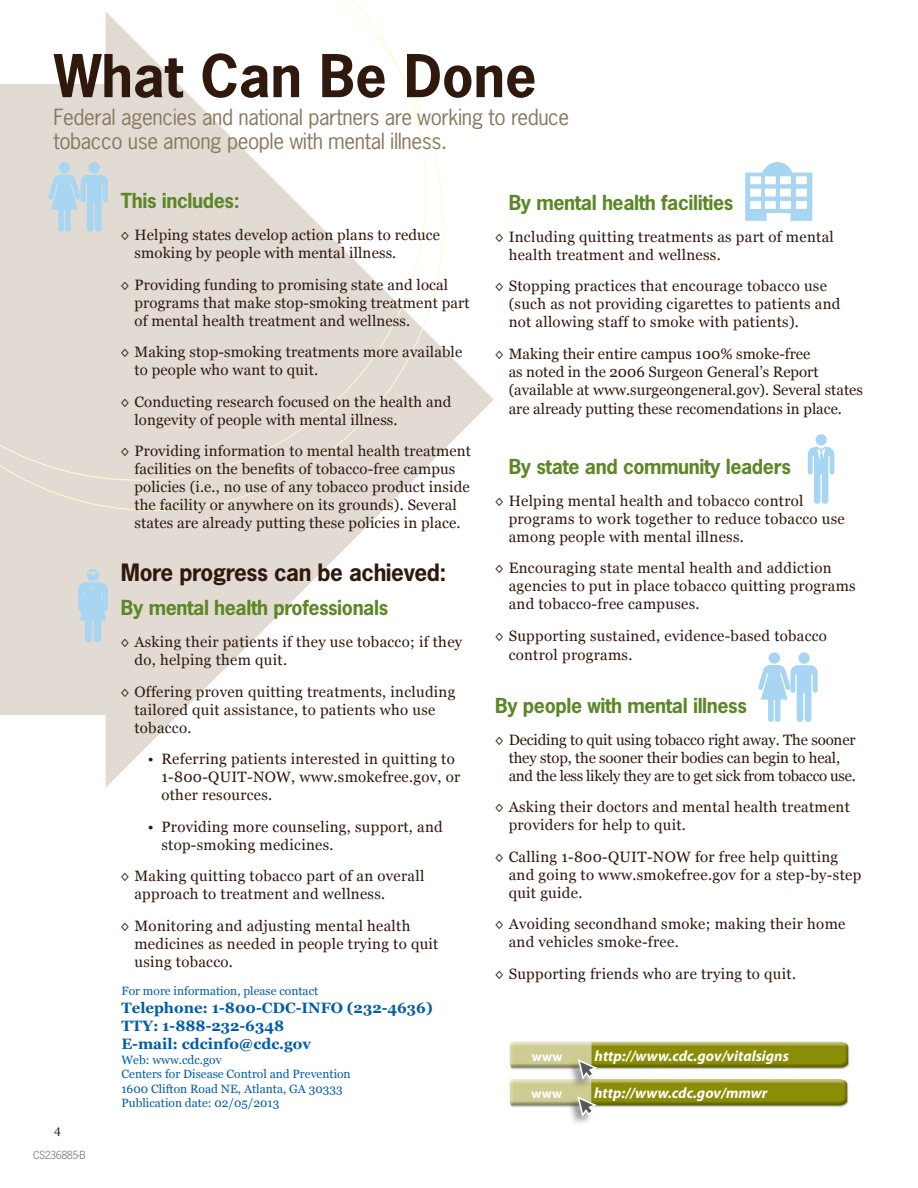
<style>
.page{position:relative;width:918px;height:1188px;background:#fff}
.page>*{position:absolute;margin:0;border:0;box-sizing:border-box;transform-origin:0 0}
.t1{font:700 55.5px "News Gothic Std";color:#2f180c}
.t2{font:700 22.5px "News Gothic Std";letter-spacing:-.02em;color:#2f180c}
.t3{font:21px/24px "News Gothic Std";letter-spacing:-.02em;color:#897960}
.t4{font:700 19.5px "News Gothic Std";letter-spacing:-.02em;color:#5c8727}
.bulletList{font:15px/18px "Georgia";letter-spacing:.02em;color:#2f180c}
.bulletList-2{font:15px/18px "Georgia";color:#2f180c}
.bulletList-3{font:15px/18px "Georgia";letter-spacing:-.01em;color:#2f180c}
.contact{font:700 15px/18px "Georgia";color:#015dab}
.t5{font:italic 700 15px "Myriad Pro";color:#fff}
.t6{font:700 13.2px "Myriad Pro";letter-spacing:.02em;color:#fff}
.contact-2{font:12px "Georgia";color:#015dab}
.t7{font:12px "Georgia";color:#2f180c}
.t8{font:10.5px "News Gothic Std";letter-spacing:-.05em;color:#938379}
</style>
<div class="page">
<svg style="left:106px;top:211px;width:388px;height:576px"></svg>
<div style="left:0;top:84px;width:141px;height:631px;background:#e2dbd3"></div>
<svg style="left:25px;top:123px;width:418px;height:388px"></svg>
<svg style="left:0;top:0;width:426px;height:480px"></svg>
<svg style="left:745px;top:162px;width:67px;height:59px"></svg>
<img style="left:509px;top:1078px;width:340px;height:29px">
<div style="left:567px;top:1097px;width:29px;height:30px;background:#231f20;opacity:.45"></div>
<svg style="left:576px;top:1096px;width:23px;height:23px"></svg>
<svg style="left:78px;top:569px;width:30px;height:73px"></svg>
<img style="left:509px;top:1041px;width:341px;height:29px">
<div style="left:567px;top:1059px;width:30px;height:31px;background:#231f20;opacity:.45"></div>
<svg style="left:577px;top:1058px;width:22px;height:24px"></svg>
<div style="left:816px;top:434px;width:11px;height:12px;background:#a8d6f2;border-radius:50%"></div>
<svg style="left:808px;top:446px;width:26px;height:58px"></svg>
<div style="left:59px;top:162px;width:11px;height:11px;background:#a8d6f2;border-radius:50%"></div>
<div style="left:89px;top:162px;width:11px;height:11px;background:#a8d6f2;border-radius:50%"></div>
<svg style="left:48px;top:174px;width:60px;height:58px"></svg>
<div style="left:769px;top:652px;width:11px;height:12px;background:#a8d6f2;border-radius:50%"></div>
<div style="left:798px;top:652px;width:12px;height:12px;background:#a8d6f2;border-radius:50%"></div>
<svg style="left:758px;top:665px;width:60px;height:57px"></svg>
<h3 class="t1" style="left:54px;top:39px;width:484px">What Can Be Done</h3>
<h1 class="t3" style="left:53px;top:105px;width:517px">Federal agencies and national partners are working to reduce tobacco use among people with mental illness.</h1>
<p class="t7" style="left:54px;top:1123px;width:8px">4</p>
<p class="t8" style="left:33px;top:1148px;width:54px">CS236885-B</p>
<h5 class="t4" style="left:121px;top:188px;width:120px">This includes:</h5>
<p class="bulletList" style="left:134px;top:226px;width:307px;text-indent:-14px">◊ Helping states develop action plans to reduce smoking by people with mental illness.</p>
<p class="bulletList" style="left:134px;top:276px;width:337px;text-indent:-14px">◊ Providing funding to promising state and local programs that make stop-smoking treatment part of mental health treatment and wellness.</p>
<p class="bulletList" style="left:134px;top:343px;width:329px;text-indent:-14px">◊ Making stop-smoking treatments more available to people who want to quit.</p>
<p class="bulletList" style="left:134px;top:393px;width:318px;text-indent:-14px">◊ Conducting research focused on the health and longevity of people with mental illness.</p>
<p class="bulletList" style="left:134px;top:442px;width:338px;text-indent:-14px">◊ Providing information to mental health treatment facilities on the benefits of tobacco-free campus policies (i.e., no use of any tobacco product inside the facility or anywhere on its grounds). Several states are already putting these policies in place.</p>
<h5 class="t2" style="left:121px;top:557px;width:327px">More progress can be achieved:</h5>
<h5 class="t4" style="left:121px;top:595px;width:269px">By mental health professionals</h5>
<p class="bulletList" style="left:134px;top:633px;width:329px;text-indent:-14px">◊ Asking their patients if they use tobacco; if they do, helping them quit.</p>
<p class="bulletList" style="left:134px;top:683px;width:323px;text-indent:-14px">◊ Offering proven quitting treatments, including tailored quit assistance, to patients who use tobacco.</p>
<p class="bulletList" style="left:161px;top:750px;width:300px;text-indent:-14px">• Referring patients interested in quitting to<br>1-800-QUIT-NOW, www.smokefree.gov, or other resources.</p>
<p class="bulletList" style="left:161px;top:818px;width:283px;text-indent:-14px">• Providing more counseling, support, and stop-smoking medicines.</p>
<p class="bulletList" style="left:134px;top:867px;width:291px;text-indent:-14px">◊ Making quitting tobacco part of an overall approach to treatment and wellness.</p>
<p class="bulletList" style="left:134px;top:917px;width:306px;text-indent:-14px">◊ Monitoring and adjusting mental health medicines as needed in people trying to quit using tobacco.</p>
<p class="contact-2" style="left:122px;top:984px;width:198px">For more information, please contact</p>
<p class="contact" style="left:122px;top:999px;width:313px">Telephone: 1-800-CDC-INFO (232-4636)<br>TTY: 1-888-232-6348</p>
<p class="contact" style="left:122px;top:1035px;width:191px">E-mail: cdcinfo@cdc.gov</p>
<p class="contact-2" style="left:122px;top:1052px;width:102px">Web: www.cdc.gov</p>
<p class="contact-2" style="left:122px;top:1067px;width:231px">Centers for Disease Control and Prevention</p>
<p class="contact-2" style="left:122px;top:1081px;width:223px">1600 Clifton Road NE, Atlanta, GA 30333</p>
<p class="contact-2" style="left:122px;top:1096px;width:159px">Publication date: 02/05/2013</p>
<p class="t4" style="left:509px;top:190px;width:226px">By mental health facilities</p>
<p class="bulletList" style="left:509px;top:228px;width:327px;text-indent:-14px">◊ Including quitting treatments as part of mental health treatment and wellness.</p>
<p class="bulletList" style="left:509px;top:277px;width:333px;text-indent:-14px">◊ Stopping practices that encourage tobacco use (such as not providing cigarettes to patients and not allowing staff to smoke with patients).</p>
<p class="bulletList-2" style="left:509px;top:345px;width:356px;text-indent:-14px">◊ Making their entire campus 100% smoke-free<br>as noted in the 2006 Surgeon General’s Report (available at www.surgeongeneral.gov). Several states</p>
<p class="bulletList-2" style="left:509px;top:400px;width:335px">are already putting these recomendations in place.</p>
<p class="t4" style="left:509px;top:454px;width:284px">By state and community leaders</p>
<p class="bulletList" style="left:509px;top:492px;width:338px;text-indent:-14px">◊ Helping mental health and tobacco control programs to work together to reduce tobacco use among people with mental illness.</p>
<p class="bulletList" style="left:509px;top:560px;width:349px;text-indent:-14px">◊ Encouraging state mental health and addiction agencies to put in place tobacco quitting programs and tobacco-free campuses.</p>
<p class="bulletList" style="left:509px;top:626px;width:320px;line-height:19.5px;text-indent:-14px">◊ Supporting sustained, evidence-based tobacco control programs.</p>
<h5 class="t4" style="left:495px;top:693px;width:253px">By people with mental illness</h5>
<p class="bulletList-3" style="left:509px;top:731px;width:349px;text-indent:-14px">◊ Deciding to quit using tobacco right away. The sooner they stop, the sooner their bodies can begin to heal, and the less likely they are to get sick from tobacco use.</p>
<p class="bulletList" style="left:509px;top:798px;width:343px;text-indent:-14px">◊ Asking their doctors and mental health treatment providers for help to quit.</p>
<p class="bulletList" style="left:509px;top:848px;width:354px;text-indent:-14px">◊ Calling 1-800-QUIT-NOW for free help quitting and going to www.smokefree.gov for a step-by-step quit guide.</p>
<p class="bulletList" style="left:509px;top:915px;width:338px;text-indent:-14px">◊ Avoiding secondhand smoke; making their home and vehicles smoke-free.</p>
<p class="bulletList" style="left:495px;top:965px;width:302px">◊ Supporting friends who are trying to quit.</p>
<p class="t6" style="left:532px;top:1048px;width:32px">www</p>
<p class="t5" style="left:595px;top:1046px;width:196px">http://www.cdc.gov/vitalsigns</p>
<p class="t6" style="left:532px;top:1085px;width:32px">www</p>
<p class="t5" style="left:594px;top:1083px;width:175px">http://www.cdc.gov/mmwr</p>
</div>
